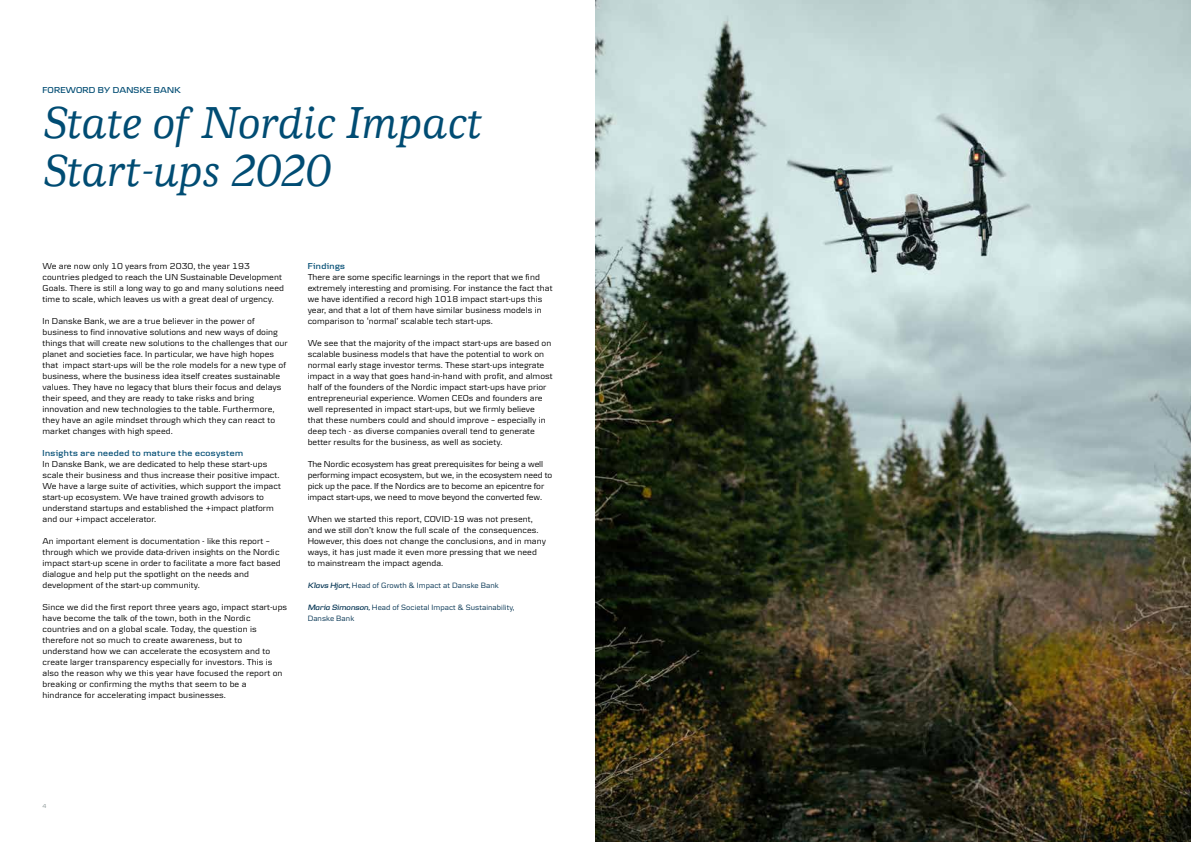
<style>
.page{position:relative;width:1191px;height:842px;background:#fff}
.page>*{position:absolute;margin:0;border:0;box-sizing:border-box;transform-origin:0 0}
.t1{font:italic 500 46px/48px "Danske Human";color:#004c73}
.t2{font:9px/11px "Danske Textv 2";letter-spacing:.005em;color:#000}
.t3{font:600 9px "Danske Headline";letter-spacing:.05em;color:#004c73}
.t4{font:600 9px "Danske Headline";letter-spacing:.02em;color:#004c73}
.t5{font:8px/11px "Danske Textv 2";letter-spacing:.005em;color:#003150}
.t6{font:6px "Danske Textv 2";color:#869292}
.s1{font-family:"Danske Headline RU";font-weight:600;font-style:italic}
</style>
<div class="page">
<img style="left:595px;top:0;width:596px;height:842px">
<p class="t4" style="left:43px;top:85px;width:140px">FOREWORD BY DANSKE BANK</p>
<h1 class="t1" style="left:43px;top:99px;width:441px">State of Nordic Impact<br>Start-ups 2020</h1>
<p class="t2" style="left:43px;top:261px;width:243px">We are now only 10 years from 2030, the year 193 countries pledged to reach the UN Sustainable Development Goals. There is still a long way to go and many solutions need time to scale, which leaves us with a great deal of urgency.</p>
<p class="t2" style="left:43px;top:316px;width:247px">In Danske Bank, we are a true believer in the power of business to find innovative solutions and new ways of doing things that will create new solutions to the challenges that our planet and societies face. In particular, we have high hopes that impact start-ups will be the role models for a new type of business, where the business idea itself creates sustainable values. They have no legacy that blurs their focus and delays their speed, and they are ready to take risks and bring innovation and new technologies to the table. Furthermore, they have an agile mindset through which they can react to market changes with high speed.</p>
<p class="t3" style="left:43px;top:448px;width:202px">Insights are needed to mature the ecosystem</p>
<p class="t2" style="left:43px;top:459px;width:240px">In Danske Bank, we are dedicated to help these start-ups scale their business and thus increase their positive impact.<br>We have a large suite of activities, which support the impact start-up ecosystem. We have trained growth advisors to understand startups and established the +impact platform and our +impact accelerator.</p>
<p class="t2" style="left:43px;top:535px;width:240px">An important element is documentation - like this report – through which we provide data-driven insights on the Nordic impact start-up scene in order to facilitate a more fact based dialogue and help put the spotlight on the needs and development of the start-up community.</p>
<p class="t2" style="left:43px;top:601px;width:246px">Since we did the first report three years ago, impact start-ups have become the talk of the town, both in the Nordic countries and on a global scale. Today, the question is therefore not so much to create awareness, but to understand how we can accelerate the ecosystem and to create larger transparency especially for investors. This is also the reason why we this year have focused the report on breaking or confirming the myths that seem to be a hindrance for accelerating impact businesses.</p>
<p class="t3" style="left:308px;top:261px;width:39px">Findings</p>
<p class="t2" style="left:308px;top:271px;width:246px">There are some specific learnings in the report that we find extremely interesting and promising. For instance the fact that we have identified a record high 1018 impact start-ups this year, and that a lot of them have similar business models in comparison to ‘normal’ scalable tech start-ups.</p>
<p class="t2" style="left:308px;top:337px;width:247px">We see that the majority of the impact start-ups are based on scalable business models that have the potential to work on normal early stage investor terms. These start-ups integrate impact in a way that goes hand-in-hand with profit, and almost half of the founders of the Nordic impact start-ups have prior entrepreneurial experience. Women CEOs and founders are well represented in impact start-ups, but we firmly believe that these numbers could and should improve – especially in deep tech - as diverse companies overall tend to generate better results for the business, as well as society.</p>
<p class="t2" style="left:308px;top:458px;width:246px">The Nordic ecosystem has great prerequisites for being a well performing impact ecosystem, but we, in the ecosystem need to pick up the pace. If the Nordics are to become an epicentre for impact start-ups, we need to move beyond the converted few.</p>
<p class="t2" style="left:308px;top:513px;width:240px">When we started this report, COVID-19 was not present, and we still don’t know the full scale of the consequences.<br>However, this does not change the conclusions, and in many ways, it has just made it even more pressing that we need to mainstream the impact agenda.</p>
<p class="t5" style="left:308px;top:580px;width:193px"><span class="s1">Klavs Hjort,</span> Head of Growth &amp; Impact at Danske Bank</p>
<p class="t5" style="left:308px;top:602px;width:209px"><span class="s1">Maria Simonson,</span> Head of Societal Impact &amp; Sustainability,<br>Danske Bank</p>
<p class="t6" style="left:43px;top:802px;width:5px">4</p>
</div>
